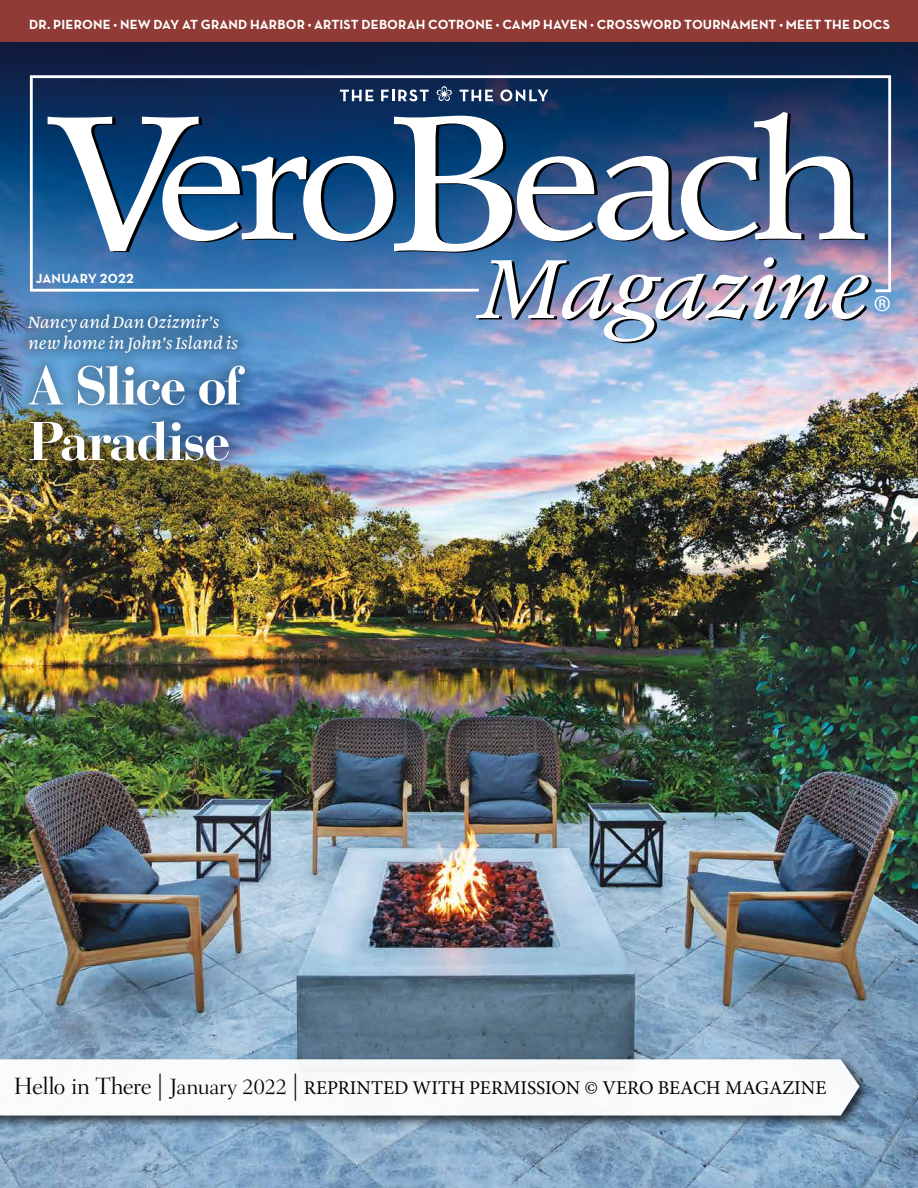
<style>
.page{position:relative;width:918px;height:1188px;background:#fff}
.page>*{position:absolute;margin:0;border:0;box-sizing:border-box;transform-origin:0 0}
.t1{font:700 54px/55.5px "Bauer Bodoni";letter-spacing:-.05em;color:#fff}
.t2{font:19.5px "Minion Pro";color:#000}
.t3{font:italic 16.5px/21px "Malabar LT Pro";letter-spacing:-.015em;color:#fff}
.t4{font:700 13.5px "Neutraface Text";letter-spacing:.005em;color:#fff}
.s1{font-family:"Fairfield LH";font-weight:300;font-size:24px}
.s2{font-family:"Fairfield LH";font-weight:300;font-size:27.15px}
.s3{font-family:"Fairfield LH";font-weight:300;font-size:22.5px}
</style>
<div class="page">
<img style="left:0;top:367px;width:918px;height:821px">
<svg style="left:0;top:42px;width:918px;height:325px;background:#3c567e"></svg>
<svg style="left:30px;top:75px;width:861px;height:217px;background:#26436b"></svg>
<img style="left:48px;top:112px;width:842px;height:231px">
<svg style="left:437px;top:86px;width:15px;height:15px"></svg>
<svg style="left:340px;top:90px;width:33px;height:11px"></svg>
<svg style="left:381px;top:90px;width:48px;height:11px"></svg>
<svg style="left:460px;top:90px;width:33px;height:11px"></svg>
<svg style="left:500px;top:89px;width:48px;height:12px"></svg>
<div style="left:0;top:0;width:918px;height:42px;background:#903b35"></div>
<div style="left:0;top:1056px;width:872px;height:72px;background:#000;opacity:.75"></div>
<svg style="left:0;top:1059px;width:860px;height:57px"></svg>
<div style="left:14px;top:300px;width:245px;height:175px;background:#000;opacity:.2"></div>
<p class="t4" style="left:29px;top:15px;width:862px">DR. PIERONE • NEW DAY AT GRAND HARBOR • ARTIST DEBORAH COTRONE • CAMP HAVEN • CROSSWORD TOURNAMENT • MEET THE DOCS</p>
<p class="t4" style="left:36px;top:269px;width:99px">JANUARY 2022</p>
<p class="t3" style="left:28px;top:311px;width:212px">Nancy and Dan Ozizmir’s new home in John’s Island is</p>
<h1 class="t1" style="left:28px;top:358px;width:215px">A Slice of<br>Paradise</h1>
<h2 class="t2" style="left:14px;top:1075px;width:814px"><span class="s1">Hello in There</span> <span class="s2">|</span> <span class="s3">January 2022</span> <span class="s2">|</span> REPRINTED WITH PERMISSION © VERO BEACH MAGAZINE</h2>
</div>
